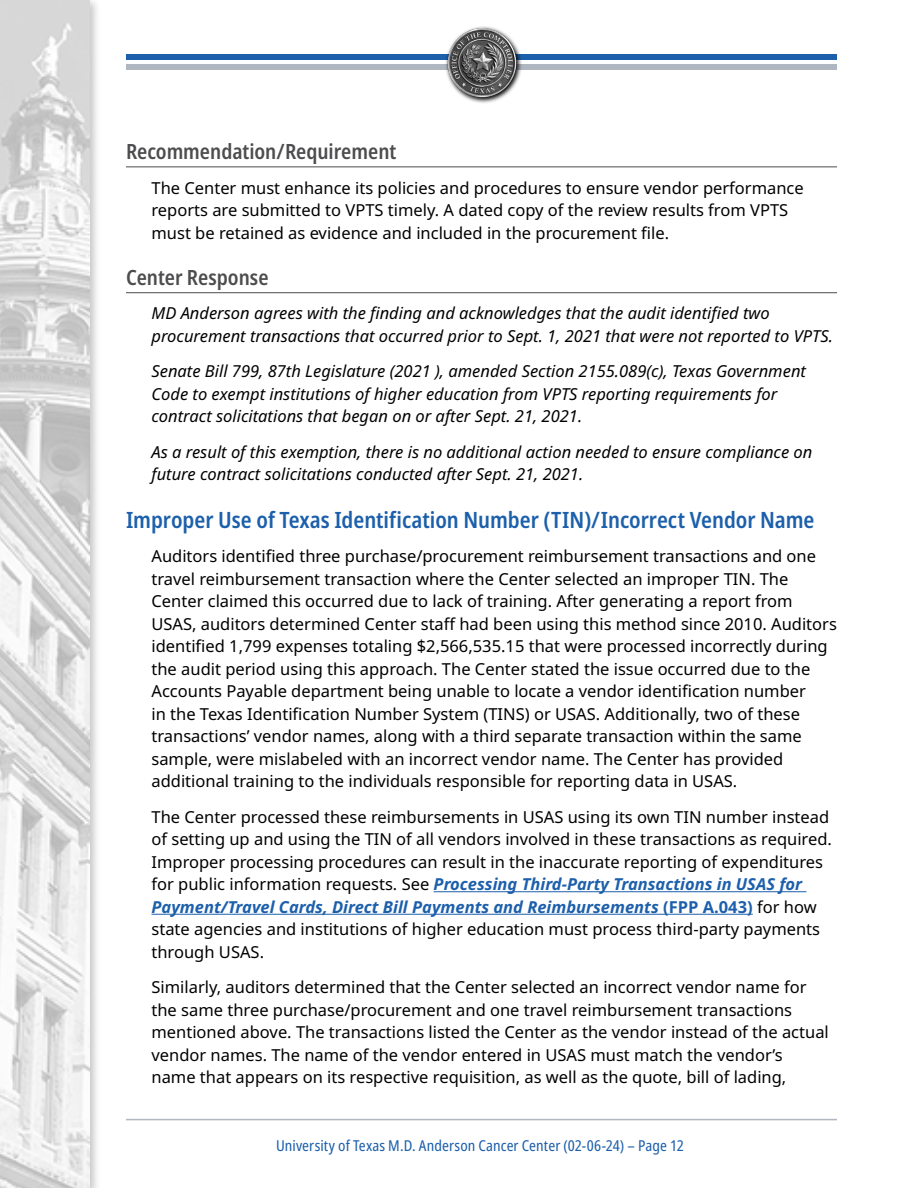
<style>
.page{position:relative;width:918px;height:1188px;background:#fff}
.page>*{position:absolute;margin:0;border:0;box-sizing:border-box;transform-origin:0 0}
.t1{font:600 condensed 22.5px "Noto Sans";color:#1c5fab}
.t2{font:600 condensed 21px "Noto Sans";color:#4d4d4f}
.t3{font:16.5px/22.5px "Noto Sans";color:#000}
.t4{font:italic 16.5px/22.5px "Noto Sans";color:#000}
.t5{font:condensed 15px "Noto Sans";letter-spacing:.005em;color:#1c5fab}
.s1{font-weight:700;font-style:italic;color:#1c5fab}
.s2{font-weight:700;color:#1c5fab}
</style>
<div class="page">
<hr style="left:126px;top:1119px;width:711px;height:1px;background:#b0b7c1">
<div style="left:126px;top:54px;width:711px;height:5px;background:#1c5fab"></div>
<div style="left:126px;top:64px;width:711px;height:6px;background:#b0b7c1"></div>
<div style="left:0;top:0;width:101px;height:1188px;background:#000;opacity:.75"></div>
<img style="left:0;top:0;width:90px;height:1188px">
<svg style="left:472px;top:26px;width:50px;height:77px"></svg>
<img style="left:445px;top:27px;width:73px;height:74px">
<hr style="left:126px;top:166px;width:711px;height:1px;background:#4d4d4f">
<hr style="left:126px;top:292px;width:711px;height:1px;background:#4d4d4f">
<hr style="left:434px;top:891px;width:373px;height:1px;background:#1c5fab">
<hr style="left:152px;top:914px;width:601px;height:1px;background:#1c5fab">
<p class="t2" style="left:126px;top:137px;width:272px">Recommendation/Requirement</p>
<p class="t3" style="left:152px;top:177px;width:654px">The Center must enhance its policies and procedures to ensure vendor performance reports are submitted to VPTS timely. A dated copy of the review results from VPTS must be retained as evidence and included in the procurement file.</p>
<p class="t2" style="left:126px;top:262px;width:144px">Center Response</p>
<p class="t4" style="left:152px;top:303px;width:683px">MD Anderson agrees with the finding and acknowledges that the audit identified two procurement transactions that occurred prior to Sept. 1, 2021 that were not reported to VPTS.</p>
<p class="t4" style="left:152px;top:360px;width:656px">Senate Bill 799, 87th Legislature (2021 ), amended Section 2155.089(c), Texas Government<br>Code to exempt institutions of higher education from VPTS reporting requirements for contract solicitations that began on or after Sept. 21, 2021.</p>
<p class="t4" style="left:152px;top:441px;width:663px">As a result of this exemption, there is no additional action needed to ensure compliance on future contract solicitations conducted after Sept. 21, 2021.</p>
<h1 class="t1" style="left:126px;top:504px;width:690px">Improper Use of Texas Identification Number (TIN)/Incorrect Vendor Name</h1>
<p class="t3" style="left:152px;top:545px;width:687px">Auditors identified three purchase/procurement reimbursement transactions and one travel reimbursement transaction where the Center selected an improper TIN. The Center claimed this occurred due to lack of training. After generating a report from USAS, auditors determined Center staff had been using this method since 2010. Auditors identified 1,799 expenses totaling $2,566,535.15 that were processed incorrectly during the audit period using this approach. The Center stated the issue occurred due to the Accounts Payable department being unable to locate a vendor identification number<br>in the Texas Identification Number System (TINS) or USAS. Additionally, two of these transactions’ vendor names, along with a third separate transaction within the same sample, were mislabeled with an incorrect vendor name. The Center has provided additional training to the individuals responsible for reporting data in USAS.</p>
<p class="t3" style="left:152px;top:806px;width:682px">The Center processed these reimbursements in USAS using its own TIN number instead of setting up and using the TIN of all vendors involved in these transactions as required.<br>Improper processing procedures can result in the inaccurate reporting of expenditures for public information requests. See <span class="s1">Processing Third-Party Transactions in USAS for Payment/Travel Cards, Direct Bill Payments and Reimbursements</span> <span class="s2">(FPP A.043)</span> for how state agencies and institutions of higher education must process third-party payments through USAS.</p>
<p class="t3" style="left:152px;top:976px;width:679px">Similarly, auditors determined that the Center selected an incorrect vendor name for the same three purchase/procurement and one travel reimbursement transactions mentioned above. The transactions listed the Center as the vendor instead of the actual vendor names. The name of the vendor entered in USAS must match the vendor’s name that appears on its respective requisition, as well as the quote, bill of lading,</p>
<p class="t5" style="left:276px;top:1135px;width:409px">University of Texas M.D. Anderson Cancer Center (02-06-24) – Page 12</p>
</div>
